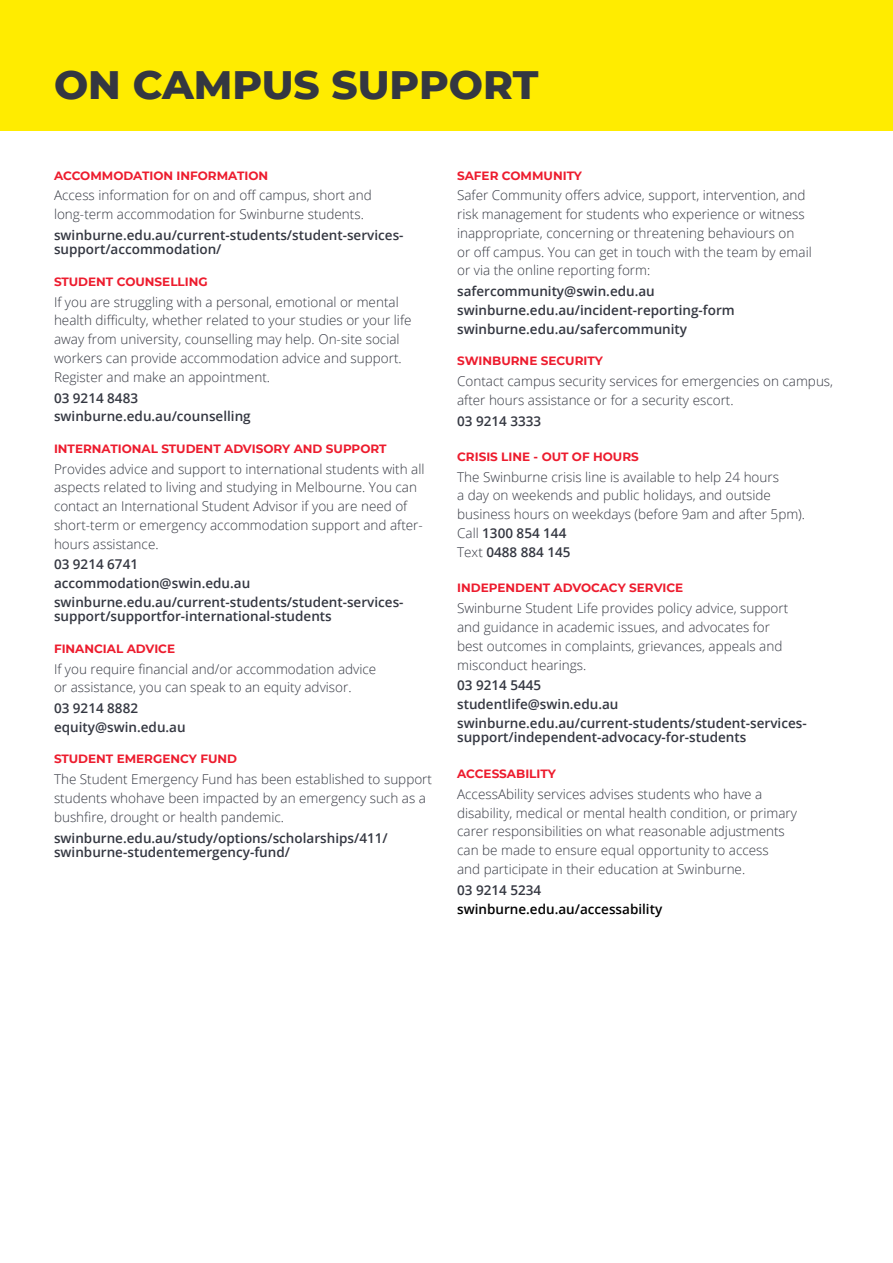
<style>
.page{position:relative;width:893px;height:1263px;background:#fff}
.page>*{position:absolute;margin:0;border:0;box-sizing:border-box;transform-origin:0 0}
.t1{font:800 40.5px "Montserrat";color:#343741}
.t2{font:300 13.5px/18.8px "Open Sans";color:#343741}
.t3{font:600 13.5px/18.8px "Open Sans";color:#343741}
.t4{font:600 13.5px "Open Sans";color:#000}
.t5{font:700 12px "Montserrat";color:#ed1c2e}
.s1{font-weight:600}
</style>
<div class="page">
<div style="left:0;top:0;width:893px;height:131px;background:#ffec00"></div>
<h1 class="t1" style="left:54px;top:55px;width:486px">ON CAMPUS SUPPORT</h1>
<p class="t5" style="left:54px;top:167px;width:216px">ACCOMMODATION INFORMATION</p>
<p class="t2" style="left:54px;top:186px;width:319px">Access information for on and off campus, short and long-term accommodation for Swinburne students.</p>
<p class="t3" style="left:54px;top:228px;width:351px;line-height:14.2px">swinburne.edu.au/current-students/student-services&shy;support/accommodation/</p>
<p class="t5" style="left:54px;top:273px;width:155px">STUDENT COUNSELLING</p>
<p class="t2" style="left:54px;top:292px;width:359px">If you are struggling with a personal, emotional or mental health difficulty, whether related to your studies or your life away from university, counselling may help. On-site social workers can provide accommodation advice and support.<br>Register and make an appointment.</p>
<p class="t3" style="left:54px;top:388px;width:198px">03 9214 8483 swinburne.edu.au/counselling</p>
<p class="t5" style="left:54px;top:440px;width:334px">INTERNATIONAL STUDENT ADVISORY AND SUPPORT</p>
<p class="t2" style="left:54px;top:459px;width:372px">Provides advice and support to international students with all aspects related to living and studying in Melbourne. You can contact an International Student Advisor if you are need of short-term or emergency accommodation support and after&shy;hours assistance.</p>
<p class="t3" style="left:54px;top:555px;width:351px">03 9214 6741<br>accommodation@swin.edu.au swinburne.edu.au/current-students/student-services-</p>
<p class="t3" style="left:54px;top:607px;width:279px">support/supportfor-international-students</p>
<p class="t5" style="left:54px;top:640px;width:123px">FINANCIAL ADVICE</p>
<p class="t2" style="left:54px;top:659px;width:324px">If you require financial and/or accommodation advice or assistance, you can speak to an equity advisor.</p>
<p class="t3" style="left:54px;top:698px;width:133px">03 9214 8882 equity@swin.edu.au</p>
<p class="t5" style="left:54px;top:750px;width:185px">STUDENT EMERGENCY FUND</p>
<p class="t2" style="left:54px;top:769px;width:380px">The Student Emergency Fund has been established to support students whohave been impacted by an emergency such as a bushfire, drought or health pandemic.</p>
<p class="t3" style="left:54px;top:830px;width:335px;line-height:14.2px">swinburne.edu.au/study/options/scholarships/411/ swinburne-studentemergency-fund/</p>
<p class="t5" style="left:457px;top:167px;width:126px">SAFER COMMUNITY</p>
<p class="t2" style="left:457px;top:186px;width:356px">Safer Community offers advice, support, intervention, and risk management for students who experience or witness inappropriate, concerning or threatening behaviours on<br>or off campus. You can get in touch with the team by email or via the online reporting form:</p>
<p class="t3" style="left:457px;top:282px;width:279px">safercommunity@swin.edu.au swinburne.edu.au/incident-reporting-form swinburne.edu.au/safercommunity</p>
<p class="t5" style="left:457px;top:352px;width:147px">SWINBURNE SECURITY</p>
<p class="t2" style="left:457px;top:371px;width:378px">Contact campus security services for emergencies on campus, after hours assistance or for a security escort.</p>
<p class="t3" style="left:457px;top:411px;width:86px">03 9214 3333</p>
<p class="t5" style="left:457px;top:448px;width:183px">CRISIS LINE - OUT OF HOURS</p>
<p class="t2" style="left:457px;top:467px;width:350px">The Swinburne crisis line is available to help 24 hours<br>a day on weekends and public holidays, and outside business hours on weekdays (before 9am and after 5pm).<br>Call <span class="s1">1300 854 144<br></span>Text <span class="s1">0488 884 145</span></p>
<p class="t5" style="left:457px;top:579px;width:228px">INDEPENDENT ADVOCACY SERVICE</p>
<p class="t2" style="left:457px;top:599px;width:333px">Swinburne Student Life provides policy advice, support and guidance in academic issues, and advocates for best outcomes in complaints, grievances, appeals and misconduct hearings.</p>
<p class="t3" style="left:457px;top:676px;width:351px">03 9214 5445<br>studentlife@swin.edu.au swinburne.edu.au/current-students/student-services-</p>
<p class="t3" style="left:457px;top:728px;width:291px">support/independent-advocacy-for-students</p>
<p class="t5" style="left:457px;top:765px;width:100px">ACCESSABILITY</p>
<p class="t2" style="left:457px;top:784px;width:341px">AccessAbility services advises students who have a disability, medical or mental health condition, or primary carer responsibilities on what reasonable adjustments can be made to ensure equal opportunity to access<br>and participate in their education at Swinburne.</p>
<p class="t3" style="left:457px;top:880px;width:86px">03 9214 5234</p>
<p class="t4" style="left:457px;top:899px;width:207px">swinburne.edu.au/accessability</p>
</div>
